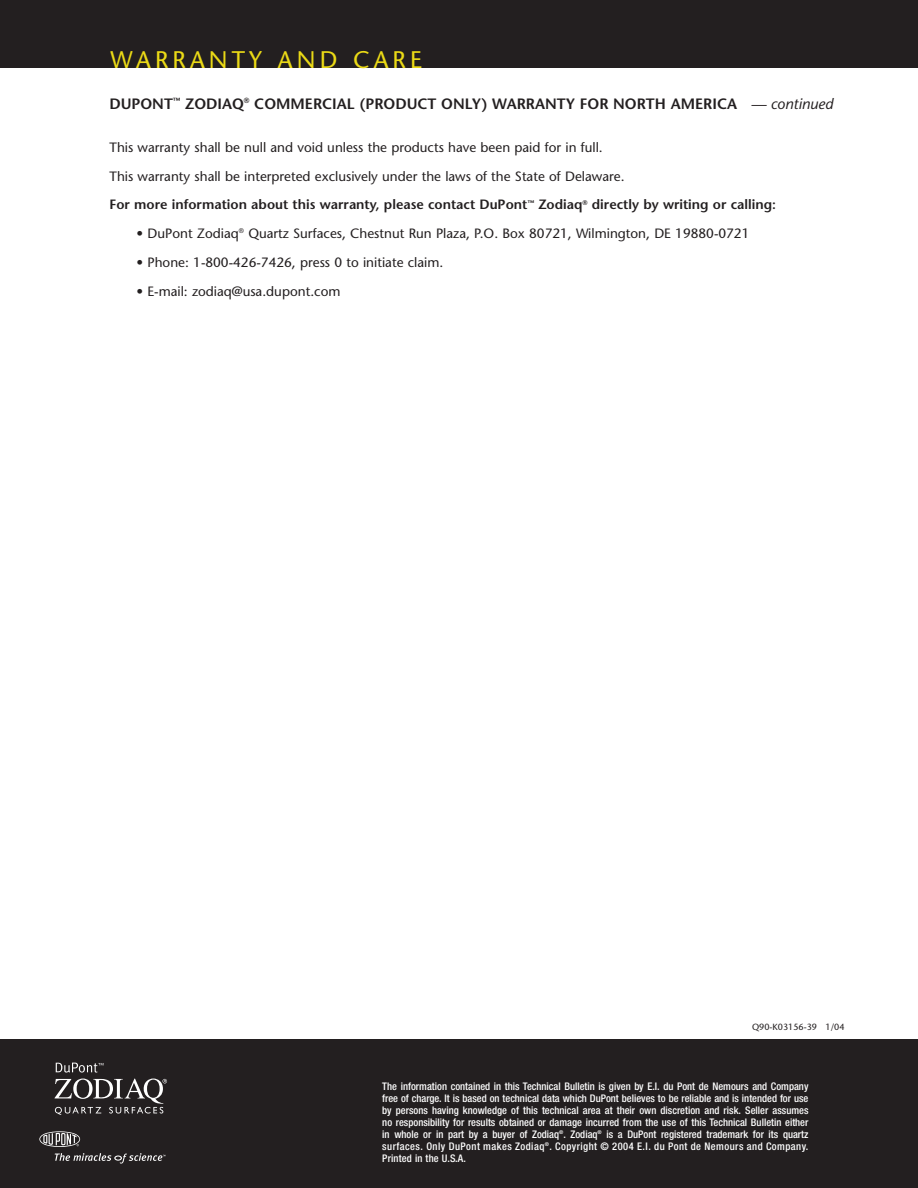
<style>
.page{position:relative;width:918px;height:1188px;background:#fff}
.page>*{position:absolute;margin:0;border:0;box-sizing:border-box;transform-origin:0 0}
.t1{font:24px "Stone Sans";letter-spacing:.17em;color:#ebda16}
.t2{font:600 15px "Stone Sans";color:#231f20}
.t3{font:13.5px/28.8px "Stone Sans";color:#231f20}
.t4{font:500 condensed 10.5px/12px "Helvetica Neue";letter-spacing:.045em;color:#fff;text-align:justify}
.t5{font:9px "Stone Sans";color:#231f20}
.s1{font-weight:400;font-style:italic}
.s2{font-weight:600}
</style>
<div class="page">
<div style="left:0;top:1040px;width:918px;height:148px;background:#231f20"></div>
<svg style="left:56px;top:1063px;width:48px;height:10px"></svg>
<svg style="left:55px;top:1079px;width:112px;height:36px"></svg>
<svg style="left:39px;top:1131px;width:41px;height:16px"></svg>
<svg style="left:55px;top:1153px;width:111px;height:11px"></svg>
<div style="left:0;top:0;width:918px;height:68px;background:#231f20"></div>
<h1 class="t1" style="left:111px;top:50px;width:313px">WARRANTY AND CARE</h1>
<h2 class="t2" style="left:110px;top:98px;width:725px">DUPONT<sup>™</sup> ZODIAQ<sup>®</sup> COMMERCIAL (PRODUCT ONLY) WARRANTY FOR NORTH AMERICA <span class="s1">— continued</span></h2>
<p class="t3" style="left:110px;top:134px;width:668px">This warranty shall be null and void unless the products have been paid for in full.<br>This warranty shall be interpreted exclusively under the laws of the State of Delaware.<br><span class="s2">For more information about this warranty, please contact DuPont</span><sup>™</sup> <span class="s2">Zodiaq</span><sup>®</sup> <span class="s2">directly by writing or calling:</span></p>
<p class="t3" style="left:137px;top:221px;width:614px">• DuPont Zodiaq<sup>®</sup> Quartz Surfaces, Chestnut Run Plaza, P.O. Box 80721, Wilmington, DE 19880-0721</p>
<p class="t3" style="left:136px;top:249px;width:308px">• Phone: 1-800-426-7426, press 0 to initiate claim.</p>
<p class="t3" style="left:136px;top:278px;width:206px">• E-mail: zodiaq@usa.dupont.com</p>
<p class="t5" style="left:752px;top:1023px;width:94px">Q90-K03156-39 1/04</p>
<p class="t4" style="left:382px;top:1081px;width:428px">The information contained in this Technical Bulletin is given by E.I. du Pont de Nemours and Company free of charge. It is based on technical data which DuPont believes to be reliable and is intended for use by persons having knowledge of this technical area at their own discretion and risk. Seller assumes no responsibility for results obtained or damage incurred from the use of this Technical Bulletin either in whole or in part by a buyer of Zodiaq<sup>®</sup>. Zodiaq<sup>®</sup> is a DuPont registered trademark for its quartz surfaces. Only DuPont makes Zodiaq<sup>®</sup>. Copyright © 2004 E.I. du Pont de Nemours and Company.<br>Printed in the U.S.A.</p>
</div>
